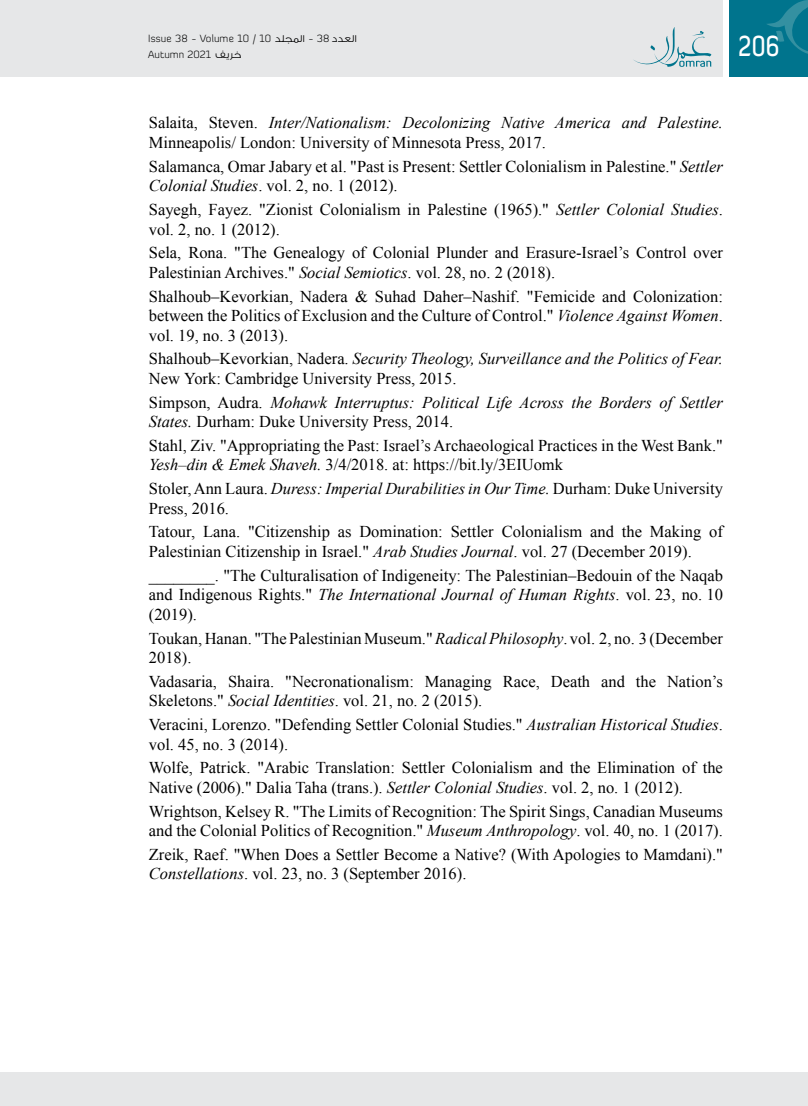
<style>
.page{position:relative;width:808px;height:1106px;background:#fff}
.page>*{position:absolute;margin:0;border:0;box-sizing:border-box;transform-origin:0 0}
.t1{font:500 28.5px "Diavlo";color:#fff;scale:.75 1}
.t2{font:16.5px/19.5px "Times New Roman";color:#000}
.t3{font:italic 16.5px/19.5px "Times New Roman";color:#000}
.t4{font:300 10.5px "Diavlo";letter-spacing:.005em;color:#000}
.s1{font-family:"GESS Two"}
.s2{font-style:italic}
.s3{font-style:normal}
</style>
<div class="page">
<div style="left:729px;top:0;width:79px;height:77px;background:#00748d"></div>
<div style="left:0;top:0;width:722px;height:77px;background:#e6e7e8"></div>
<svg style="left:767px;top:0;width:41px;height:54px"></svg>
<svg style="left:633px;top:27px;width:78px;height:40px"></svg>
<div style="left:0;top:1071px;width:808px;height:35px;background:#e6e7e8"></div>
<p class="t4" style="left:148px;top:32px;width:210px">Issue 38 - Volume 1 0 / 1 0 <span class="s1">د جل م</span> -<span class="s1">ا ل</span> 3 8 <span class="s1">دد ع ا ل</span></p>
<h1 class="t1" style="left:738px;top:28px;width:57px">206</h1>
<p class="t4" style="left:148px;top:48px;width:95px">Autumn 2021 <span class="s1">ف خر ي</span></p>
<p class="t2" style="left:149px;top:113px;width:576px">Salaita, Steven. <span class="s2">Inter/Nationalism: Decolonizing Native America and Palestine.<br></span>Minneapolis/ London: University of Minnesota Press, 2017.</p>
<p class="t2" style="left:149px;top:156px;width:576px">Salamanca, Omar Jabary et al. "Past is Present: Settler Colonialism in Palestine." <span class="s2">Settler<br>Colonial Studies</span>. vol. 2, no. 1 (2012).</p>
<p class="t2" style="left:149px;top:199px;width:576px">Sayegh, Fayez. "Zionist Colonialism in Palestine (1965)." <span class="s2">Settler Colonial Studies</span>. vol. 2, no. 1 (2012).</p>
<p class="t2" style="left:149px;top:243px;width:575px">Sela, Rona. "The Genealogy of Colonial Plunder and Erasure-Israel’s Control over<br>Palestinian Archives." <span class="s2">Social Semiotics</span>. vol. 28, no. 2 (2018).</p>
<p class="t2" style="left:149px;top:286px;width:576px;text-align:justify">Shalhoub–Kevorkian, Nadera &amp; Suhad Daher–Nashif. "Femicide and Colonization: between the Politics of Exclusion and the Culture of Control." <span class="s2">Violence Against Women</span>. vol. 19, no. 3 (2013).</p>
<p class="t2" style="left:149px;top:349px;width:576px">Shalhoub–Kevorkian, Nadera. <span class="s2">Security Theology, Surveillance and the Politics of Fear.<br></span>New York: Cambridge University Press, 2015.</p>
<p class="t3" style="left:149px;top:392px;width:576px"><span class="s3">Simpson, Audra.</span> Mohawk Interruptus: Political Life Across the Borders of Settler<br>States. <span class="s3">Durham: Duke University Press, 2014.</span></p>
<p class="t2" style="left:149px;top:435px;width:576px">Stahl, Ziv. "Appropriating the Past: Israel’s Archaeological Practices in the West Bank."<br><span class="s2">Yesh–din &amp; Emek Shaveh.</span> 3/4/2018. at: https://bit.ly/3EIUomk</p>
<p class="t2" style="left:149px;top:478px;width:576px">Stoler, Ann Laura. <span class="s2">Duress: Imperial Durabilities in Our Time.</span> Durham: Duke University<br>Press, 2016.</p>
<p class="t2" style="left:149px;top:522px;width:576px">Tatour, Lana. "Citizenship as Domination: Settler Colonialism and the Making of<br>Palestinian Citizenship in Israel." <span class="s2">Arab Studies Journal</span>. vol. 27 (December 2019).</p>
<p class="t2" style="left:149px;top:565px;width:576px;text-align:justify">________. "The Culturalisation of Indigeneity: The Palestinian–Bedouin of the Naqab and Indigenous Rights." <span class="s2">The International Journal of Human Rights</span>. vol. 23, no. 10 (2019).</p>
<p class="t2" style="left:149px;top:628px;width:576px">Toukan, Hanan. "The Palestinian Museum." <span class="s2">Radical Philosophy</span>. vol. 2, no. 3 (December<br>2018).</p>
<p class="t2" style="left:149px;top:671px;width:576px">Vadasaria, Shaira. "Necronationalism: Managing Race, Death and the Nation’s<br>Skeletons." <span class="s2">Social Identities</span>. vol. 21, no. 2 (2015).</p>
<p class="t2" style="left:149px;top:714px;width:576px">Veracini, Lorenzo. "Defending Settler Colonial Studies." <span class="s2">Australian Historical Studies</span>. vol. 45, no. 3 (2014).</p>
<p class="t2" style="left:149px;top:758px;width:576px">Wolfe, Patrick. "Arabic Translation: Settler Colonialism and the Elimination of the<br>Native (2006)." Dalia Taha (trans.). <span class="s2">Settler Colonial Studies</span>. vol. 2, no. 1 (2012).</p>
<p class="t2" style="left:149px;top:801px;width:576px">Wrightson, Kelsey R. "The Limits of Recognition: The Spirit Sings, Canadian Museums and the Colonial Politics of Recognition." <span class="s2">Museum Anthropology</span>. vol. 40, no. 1 (2017).</p>
<p class="t2" style="left:149px;top:844px;width:576px">Zreik, Raef. "When Does a Settler Become a Native? (With Apologies to Mamdani)."<br><span class="s2">Constellations</span>. vol. 23, no. 3 (September 2016).</p>
</div>
